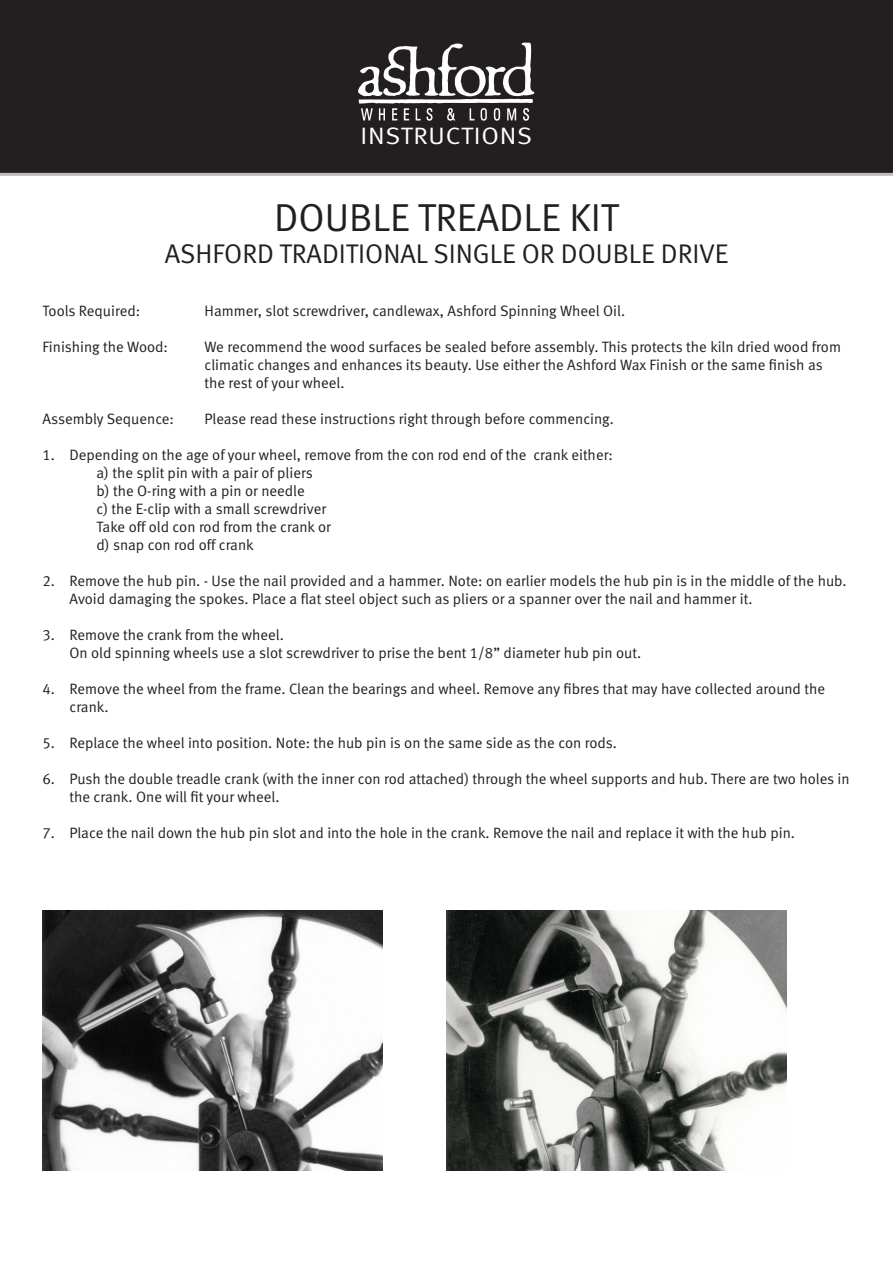
<style>
.page{position:relative;width:893px;height:1263px;background:#fff}
.page>*{position:absolute;margin:0;border:0;box-sizing:border-box;transform-origin:0 0}
.t1{font:39px "Meta Normal LF";color:#231f20}
.t2{font:27px "Meta Normal LF";color:#231f20}
.t3{font:23.7px "Meta Normal LF";letter-spacing:.03em;color:#fff;scale:1.1 1}
.t4{font:15px/18px "Meta Normal LF";color:#231f20}
</style>
<div class="page">
<div style="left:0;top:0;width:893px;height:174px;background:#231f20"></div>
<hr style="left:0;top:173px;width:893px;height:3px;background:#bcbdc0">
<img style="left:503px;top:43px;width:23px;height:53px">
<img style="left:43px;top:910px;width:340px;height:261px">
<img style="left:446px;top:910px;width:341px;height:261px">
<h3 class="t3" style="left:360px;top:123px;width:158px">INSTRUCTIONS</h3>
<p class="t1" style="left:274px;top:195px;width:346px">DOUBLE TREADLE KIT</p>
<p class="t2" style="left:165px;top:238px;width:565px">ASHFORD TRADITIONAL SINGLE OR DOUBLE DRIVE</p>
<p class="t4" style="left:43px;top:302px;width:99px">Tools Required:</p>
<p class="t4" style="left:205px;top:302px;width:422px">Hammer, slot screwdriver, candlewax, Ashford Spinning Wheel Oil.</p>
<p class="t4" style="left:43px;top:338px;width:127px">Finishing the Wood:</p>
<p class="t4" style="left:205px;top:338px;width:638px">We recommend the wood surfaces be sealed before assembly. This protects the kiln dried wood from climatic changes and enhances its beauty. Use either the Ashford Wax Finish or the same finish as the rest of your wheel.</p>
<p class="t4" style="left:43px;top:410px;width:133px">Assembly Sequence:</p>
<p class="t4" style="left:205px;top:410px;width:411px">Please read these instructions right through before commencing.</p>
<p class="t4" style="left:43px;top:446px;width:572px">1. Depending on the age of your wheel, remove from the con rod end of the crank either:</p>
<p class="t4" style="left:97px;top:464px;width:218px">a) the split pin with a pair of pliers</p>
<p class="t4" style="left:97px;top:482px;width:210px">b) the O-ring with a pin or needle</p>
<p class="t4" style="left:97px;top:500px;width:231px">c) the E-clip with a small screwdriver</p>
<p class="t4" style="left:97px;top:518px;width:236px">Take off old con rod from the crank or</p>
<p class="t4" style="left:97px;top:536px;width:159px">d) snap con rod off crank</p>
<p class="t4" style="left:70px;top:572px;width:779px;text-indent:-27px">2. Remove the hub pin. - Use the nail provided and a hammer. Note: on earlier models the hub pin is in the middle of the hub.<br>Avoid damaging the spokes. Place a flat steel object such as pliers or a spanner over the nail and hammer it.</p>
<p class="t4" style="left:70px;top:626px;width:573px;text-indent:-27px">3. Remove the crank from the wheel.<br>On old spinning wheels use a slot screwdriver to prise the bent 1/8” diameter hub pin out.</p>
<p class="t4" style="left:70px;top:680px;width:757px;text-indent:-27px">4. Remove the wheel from the frame. Clean the bearings and wheel. Remove any fibres that may have collected around the crank.</p>
<p class="t4" style="left:43px;top:734px;width:576px">5. Replace the wheel into position. Note: the hub pin is on the same side as the con rods.</p>
<p class="t4" style="left:70px;top:770px;width:782px;text-indent:-27px">6. Push the double treadle crank (with the inner con rod attached) through the wheel supports and hub. There are two holes in the crank. One will fit your wheel.</p>
<p class="t4" style="left:43px;top:824px;width:754px">7. Place the nail down the hub pin slot and into the hole in the crank. Remove the nail and replace it with the hub pin.</p>
</div>
